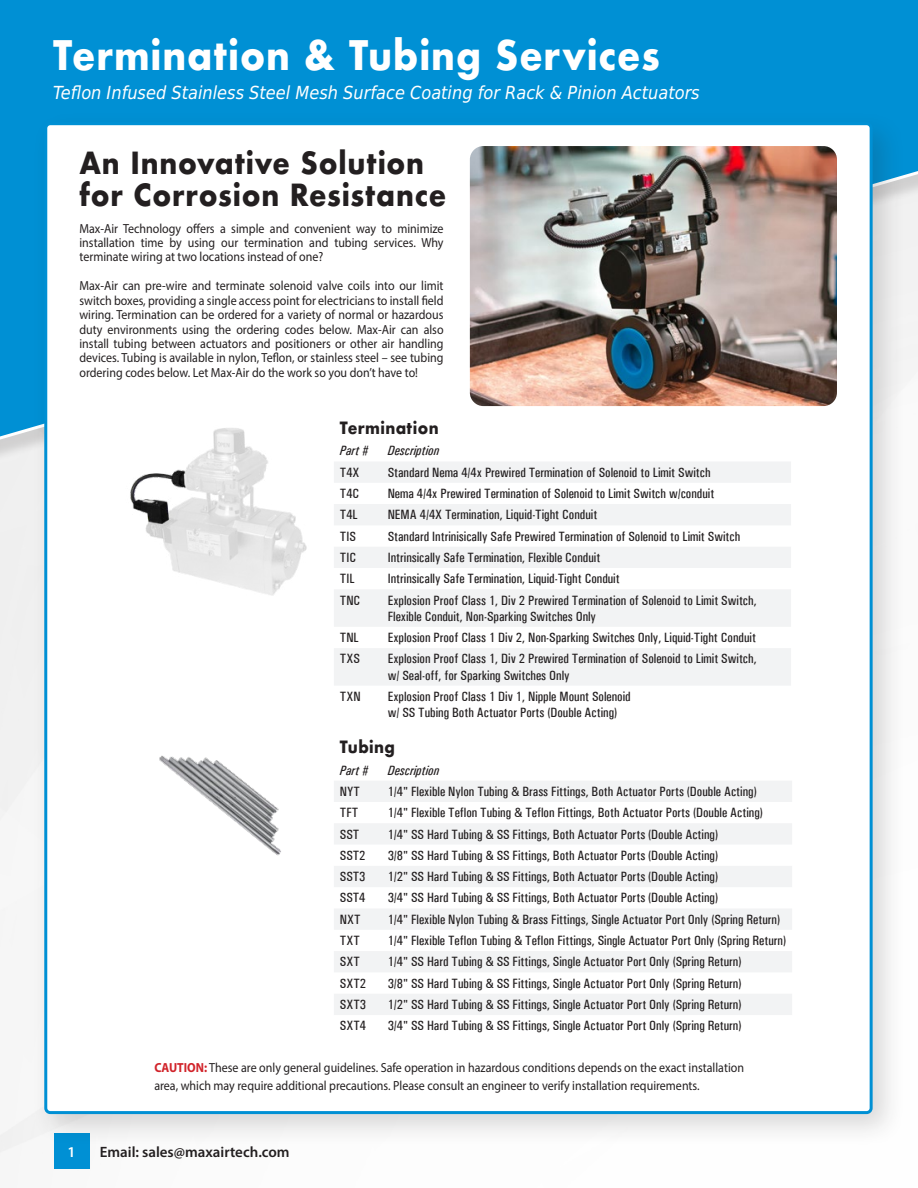
<style>
.page{position:relative;width:918px;height:1188px;background:#fff}
.page>*{position:absolute;margin:0;border:0;box-sizing:border-box;transform-origin:0 0}
.Heading2{font:700 39.6px "Futura";letter-spacing:.025em;color:#fff;scale:.91 1}
.Heading2-2{font:700 29.7px/32.4px "Futura";letter-spacing:.03em;color:#231f20;scale:.91 1}
.Accent_Basic_Paragra{font:italic 18px "DejaVu Sans Condensed";color:#fff}
.t1{font:700 16.5px "Futura";letter-spacing:.025em;color:#231f20;scale:.91 1}
.t2{font:600 15px "Myriad Pro";color:#231f20}
.t3{font:600 15px "Myriad Pro";color:#fff}
.Paragraph_Style_1{font:500 condensed 13.5px/16.2px "Univers";color:#231f20}
.Paragraph_Style_1-2{font:italic 500 condensed 13.5px "Univers";color:#231f20}
.Heading2-3{font:13.2px/14.4px "Myriad Pro";color:#231f20;text-align:justify;scale:.91 1}
.s1{font-weight:700;color:#d1232a}
</style>
<div class="page">
<div style="left:0;top:483px;width:90px;height:686px;background:#f5f5f5"></div>
<div style="left:0;top:0;width:918px;height:467px;background:#0090d4"></div>
<div style="left:54px;top:1134px;width:35px;height:35px;background:#0090d4"></div>
<div style="left:32px;top:110px;width:874px;height:1038px;background:#231f20;opacity:.17"></div>
<div style="left:46px;top:124px;width:825px;height:989px;background:#fff;border-radius:4px"></div>
<img style="left:470px;top:146px;width:367px;height:260px">
<svg style="left:334px;top:781px;width:458px;height:234px;fill:#f2f3f4"></svg>
<svg style="left:334px;top:462px;width:457px;height:223px;fill:#f2f3f4"></svg>
<img style="left:159px;top:755px;width:122px;height:101px">
<img style="left:130px;top:428px;width:177px;height:168px">
<p class="Heading2" style="left:53px;top:27px;width:668px">Termination &amp; Tubing Services</p>
<p class="Accent_Basic_Paragra" style="left:53px;top:80px;width:648px">Teflon Infused Stainless Steel Mesh Surface Coating for Rack &amp; Pinion Actuators</p>
<p class="Heading2-2" style="left:79px;top:146px;width:405px">An Innovative Solution for Corrosion Resistance</p>
<p class="Heading2-3" style="left:79px;top:221px;width:402px">Max-Air Technology offers a simple and convenient way to minimize installation time by using our termination and tubing services. Why terminate wiring at two locations instead of one?</p>
<p class="Heading2-3" style="left:79px;top:278px;width:402px">Max-Air can pre-wire and terminate solenoid valve coils into our limit switch boxes, providing a single access point for electricians to install field wiring. Termination can be ordered for a variety of normal or hazardous duty environments using the ordering codes below. Max-Air can also install tubing between actuators and positioners or other air handling devices. Tubing is available in nylon, Teflon, or stainless steel – see tubing ordering codes below. Let Max-Air do the work so you don’t have to!</p>
<p class="t1" style="left:340px;top:416px;width:110px">Termination</p>
<p class="Paragraph_Style_1-2" style="left:340px;top:443px;width:30px">Part #</p>
<p class="Paragraph_Style_1-2" style="left:388px;top:443px;width:53px">Description</p>
<p class="Paragraph_Style_1" style="left:340px;top:464px;width:21px">T4X</p>
<p class="Paragraph_Style_1" style="left:388px;top:464px;width:324px">Standard Nema 4/4x Prewired Termination of Solenoid to Limit Switch</p>
<p class="Paragraph_Style_1" style="left:340px;top:485px;width:21px">T4C</p>
<p class="Paragraph_Style_1" style="left:388px;top:485px;width:328px">Nema 4/4x Prewired Termination of Solenoid to Limit Switch w/conduit</p>
<p class="Paragraph_Style_1" style="left:340px;top:507px;width:19px">T4L</p>
<p class="Paragraph_Style_1" style="left:388px;top:507px;width:211px">NEMA 4/4X Termination, Liquid-Tight Conduit</p>
<p class="Paragraph_Style_1" style="left:340px;top:528px;width:17px">TIS</p>
<p class="Paragraph_Style_1" style="left:388px;top:528px;width:354px">Standard Intrinisically Safe Prewired Termination of Solenoid to Limit Switch</p>
<p class="Paragraph_Style_1" style="left:340px;top:549px;width:18px">TIC</p>
<p class="Paragraph_Style_1" style="left:388px;top:549px;width:214px">Intrinsically Safe Termination, Flexible Conduit</p>
<p class="Paragraph_Style_1" style="left:340px;top:571px;width:16px">TIL</p>
<p class="Paragraph_Style_1" style="left:388px;top:571px;width:234px">Intrinsically Safe Termination, Liquid-Tight Conduit</p>
<p class="Paragraph_Style_1" style="left:340px;top:592px;width:22px">TNC</p>
<p class="Paragraph_Style_1" style="left:388px;top:592px;width:370px">Explosion Proof Class 1, Div 2 Prewired Termination of Solenoid to Limit Switch,<br>Flexible Conduit, Non-Sparking Switches Only</p>
<p class="Paragraph_Style_1" style="left:340px;top:629px;width:20px">TNL</p>
<p class="Paragraph_Style_1" style="left:388px;top:629px;width:370px">Explosion Proof Class 1 Div 2, Non-Sparking Switches Only, Liquid-Tight Conduit</p>
<p class="Paragraph_Style_1" style="left:340px;top:651px;width:21px">TXS</p>
<p class="Paragraph_Style_1" style="left:388px;top:651px;width:370px">Explosion Proof Class 1, Div 2 Prewired Termination of Solenoid to Limit Switch, w/ Seal-off, for Sparking Switches Only</p>
<p class="Paragraph_Style_1" style="left:340px;top:688px;width:22px">TXN</p>
<p class="Paragraph_Style_1" style="left:388px;top:688px;width:245px">Explosion Proof Class 1 Div 1, Nipple Mount Solenoid</p>
<p class="Paragraph_Style_1" style="left:388px;top:704px;width:231px">w/ SS Tubing Both Actuator Ports (Double Acting)</p>
<p class="t1" style="left:340px;top:735px;width:62px">Tubing</p>
<p class="Paragraph_Style_1-2" style="left:340px;top:762px;width:30px">Part #</p>
<p class="Paragraph_Style_1-2" style="left:388px;top:762px;width:53px">Description</p>
<p class="Paragraph_Style_1" style="left:340px;top:783px;width:21px">NYT</p>
<p class="Paragraph_Style_1" style="left:388px;top:783px;width:370px">1/4" Flexible Nylon Tubing &amp; Brass Fittings, Both Actuator Ports (Double Acting)</p>
<p class="Paragraph_Style_1" style="left:340px;top:805px;width:20px">TFT</p>
<p class="Paragraph_Style_1" style="left:388px;top:805px;width:377px">1/4" Flexible Teflon Tubing &amp; Teflon Fittings, Both Actuator Ports (Double Acting)</p>
<p class="Paragraph_Style_1" style="left:340px;top:826px;width:21px">SST</p>
<p class="Paragraph_Style_1" style="left:388px;top:826px;width:332px">1/4" SS Hard Tubing &amp; SS Fittings, Both Actuator Ports (Double Acting)</p>
<p class="Paragraph_Style_1" style="left:340px;top:847px;width:27px">SST2</p>
<p class="Paragraph_Style_1" style="left:388px;top:847px;width:332px">3/8" SS Hard Tubing &amp; SS Fittings, Both Actuator Ports (Double Acting)</p>
<p class="Paragraph_Style_1" style="left:340px;top:868px;width:27px">SST3</p>
<p class="Paragraph_Style_1" style="left:388px;top:868px;width:332px">1/2" SS Hard Tubing &amp; SS Fittings, Both Actuator Ports (Double Acting)</p>
<p class="Paragraph_Style_1" style="left:340px;top:890px;width:27px">SST4</p>
<p class="Paragraph_Style_1" style="left:388px;top:890px;width:332px">3/4" SS Hard Tubing &amp; SS Fittings, Both Actuator Ports (Double Acting)</p>
<p class="Paragraph_Style_1" style="left:340px;top:911px;width:22px">NXT</p>
<p class="Paragraph_Style_1" style="left:388px;top:911px;width:394px">1/4" Flexible Nylon Tubing &amp; Brass Fittings, Single Actuator Port Only (Spring Return)</p>
<p class="Paragraph_Style_1" style="left:340px;top:932px;width:21px">TXT</p>
<p class="Paragraph_Style_1" style="left:388px;top:932px;width:400px">1/4" Flexible Teflon Tubing &amp; Teflon Fittings, Single Actuator Port Only (Spring Return)</p>
<p class="Paragraph_Style_1" style="left:340px;top:954px;width:21px">SXT</p>
<p class="Paragraph_Style_1" style="left:388px;top:954px;width:355px">1/4" SS Hard Tubing &amp; SS Fittings, Single Actuator Port Only (Spring Return)</p>
<p class="Paragraph_Style_1" style="left:340px;top:975px;width:28px">SXT2</p>
<p class="Paragraph_Style_1" style="left:388px;top:975px;width:355px">3/8" SS Hard Tubing &amp; SS Fittings, Single Actuator Port Only (Spring Return)</p>
<p class="Paragraph_Style_1" style="left:340px;top:996px;width:28px">SXT3</p>
<p class="Paragraph_Style_1" style="left:388px;top:996px;width:355px">1/2" SS Hard Tubing &amp; SS Fittings, Single Actuator Port Only (Spring Return)</p>
<p class="Paragraph_Style_1" style="left:340px;top:1018px;width:28px">SXT4</p>
<p class="Paragraph_Style_1" style="left:388px;top:1018px;width:355px">3/4" SS Hard Tubing &amp; SS Fittings, Single Actuator Port Only (Spring Return)</p>
<p class="Heading2-3" style="left:154px;top:1058px;width:650px;line-height:18px"><span class="s1">CAUTION:</span> These are only general guidelines. Safe operation in hazardous conditions depends on the exact installation area, which may require additional precautions. Please consult an engineer to verify installation requirements.</p>
<p class="t3" style="left:68px;top:1143px;width:10px">1</p>
<p class="t2" style="left:100px;top:1143px;width:191px">Email: sales@maxairtech.com</p>
</div>
